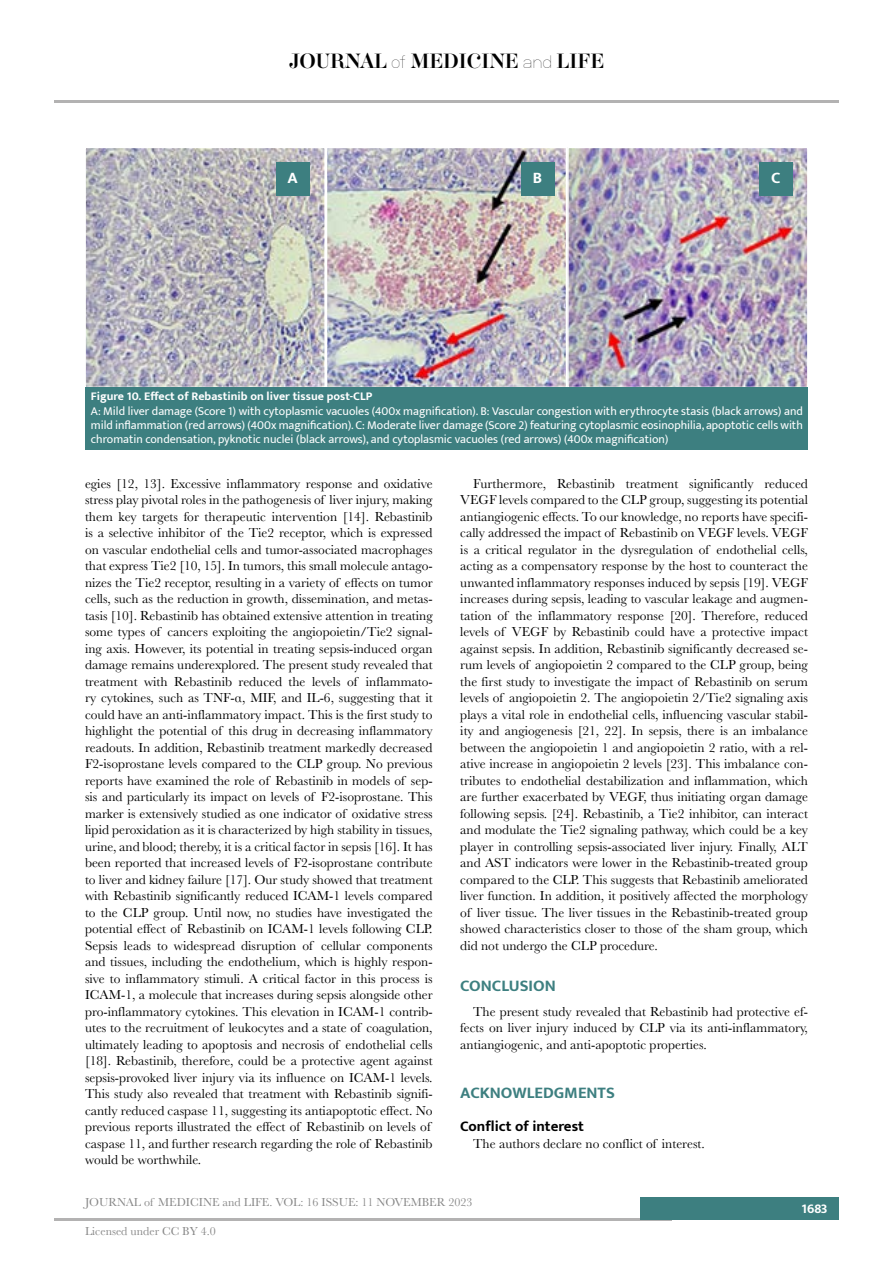
<style>
.page{position:relative;width:893px;height:1263px;background:#fff}
.page>*{position:absolute;margin:0;border:0;box-sizing:border-box;transform-origin:0 0}
.t1{font:18px "Aker Brygge Display";color:#000}
.t2{font:700 16.5px "Mukta";color:#3d7f80}
.t3{font:700 16.35px "Mukta";color:#fff}
.t4{font:700 15px "Mukta";color:#000}
.t5{font:13.5px/16.5px "Baskerville";color:#000;text-align:justify}
.t6{font:700 13.5px "Mukta";color:#fff}
.t7{font:12px/14.4px "Mukta";color:#fff;text-align:justify}
.t8{font:12px "Baskerville";color:#878787}
.t9{font:700 12px "Mukta";color:#fff}
.s1{font-family:"Neubau Grotesk Lei"}
</style>
<div class="page">
<hr style="left:54px;top:100px;width:785px;height:2px;background:#b3b2b2">
<hr style="left:54px;top:1218px;width:618px;height:2px;background:#b3b2b2">
<div style="left:641px;top:1198px;width:198px;height:22px;background:#3d7f80"></div>
<img style="left:87px;top:150px;width:236px;height:235px">
<div style="left:84px;top:147px;width:242px;height:241px;border:2px solid #fff"></div>
<img style="left:329px;top:150px;width:235px;height:235px">
<div style="left:326px;top:147px;width:241px;height:241px;border:2px solid #fff"></div>
<img style="left:570px;top:150px;width:236px;height:235px">
<div style="left:567px;top:147px;width:242px;height:241px;border:2px solid #fff"></div>
<div style="left:86px;top:387px;width:722px;height:62px;background:#3d7f80"></div>
<div style="left:276px;top:162px;width:34px;height:33px;background:#3d7f80"></div>
<div style="left:521px;top:162px;width:33px;height:33px;background:#3d7f80"></div>
<div style="left:759px;top:162px;width:34px;height:33px;background:#3d7f80"></div>
<h1 class="t1" style="left:289px;top:49px;width:317px">JOURNAL <span class="s1">of</span> MEDICINE <span class="s1">and</span> LIFE</h1>
<p class="t3" style="left:287px;top:168px;width:12px">A</p>
<p class="t3" style="left:533px;top:168px;width:11px">B</p>
<p class="t3" style="left:771px;top:168px;width:11px">C</p>
<p class="t9" style="left:91px;top:389px;width:283px">Figure 10. Effect of Rebastinib on liver tissue post-CLP</p>
<p class="t7" style="left:91px;top:403px;width:713px">A: Mild liver damage (Score 1) with cytoplasmic vacuoles (400x magnification). B: Vascular congestion with erythrocyte stasis (black arrows) and mild inflammation (red arrows) (400x magnification). C: Moderate liver damage (Score 2) featuring cytoplasmic eosinophilia, apoptotic cells with chromatin condensation, pyknotic nuclei (black arrows), and cytoplasmic vacuoles (red arrows) (400x magnification)</p>
<p class="t5" style="left:85px;top:475px;width:349px;text-align:left">egies [12, 13]. Excessive inflammatory response and oxidative stress play pivotal roles in the pathogenesis of liver injury, making them key targets for therapeutic intervention [14]. Rebastinib is a selective inhibitor of the Tie2 receptor, which is expressed on vascular endothelial cells and tumor-associated macrophages that express Tie2 [10, 15]. In tumors, this small molecule antago&shy;nizes the Tie2 receptor, resulting in a variety of effects on tumor cells, such as the reduction in growth, dissemination, and metas&shy;tasis [10]. Rebastinib has obtained extensive attention in treating some types of cancers exploiting the angiopoietin/Tie2 signal&shy;ing axis. However, its potential in treating sepsis-induced organ damage remains underexplored. The present study revealed that treatment with Rebastinib reduced the levels of inflammato&shy;ry cytokines, such as TNF-α, MIF, and IL-6, suggesting that it could have an anti-inflammatory impact. This is the first study to highlight the potential of this drug in decreasing inflammatory readouts. In addition, Rebastinib treatment markedly decreased F2-isoprostane levels compared to the CLP group. No previous reports have examined the role of Rebastinib in models of sep&shy;sis and particularly its impact on levels of F2-isoprostane. This marker is extensively studied as one indicator of oxidative stress lipid peroxidation as it is characterized by high stability in tissues, urine, and blood; thereby, it is a critical factor in sepsis [16]. It has been reported that increased levels of F2-isoprostane contribute to liver and kidney failure [17]. Our study showed that treatment with Rebastinib significantly reduced ICAM-1 levels compared to the CLP group. Until now, no studies have investigated the potential effect of Rebastinib on ICAM-1 levels following CLP.<br>Sepsis leads to widespread disruption of cellular components and tissues, including the endothelium, which is highly respon&shy;sive to inflammatory stimuli. A critical factor in this process is ICAM-1, a molecule that increases during sepsis alongside other pro-inflammatory cytokines. This elevation in ICAM-1 contrib&shy;utes to the recruitment of leukocytes and a state of coagulation, ultimately leading to apoptosis and necrosis of endothelial cells [18]. Rebastinib, therefore, could be a protective agent against sepsis-provoked liver injury via its influence on ICAM-1 levels.<br>This study also revealed that treatment with Rebastinib signifi&shy;cantly reduced caspase 11, suggesting its antiapoptotic effect. No previous reports illustrated the effect of Rebastinib on levels of caspase 11, and further research regarding the role of Rebastinib would be worthwhile.</p>
<p class="t5" style="left:460px;top:475px;width:349px;text-indent:13px">Furthermore, Rebastinib treatment significantly reduced VEGF levels compared to the CLP group, suggesting its potential antiangiogenic effects. To our knowledge, no reports have specifi&shy;cally addressed the impact of Rebastinib on VEGF levels. VEGF is a critical regulator in the dysregulation of endothelial cells, acting as a compensatory response by the host to counteract the unwanted inflammatory responses induced by sepsis [19]. VEGF increases during sepsis, leading to vascular leakage and augmen&shy;tation of the inflammatory response [20]. Therefore, reduced levels of VEGF by Rebastinib could have a protective impact against sepsis. In addition, Rebastinib significantly decreased se&shy;rum levels of angiopoietin 2 compared to the CLP group, being the first study to investigate the impact of Rebastinib on serum levels of angiopoietin 2. The angiopoietin 2/Tie2 signaling axis plays a vital role in endothelial cells, influencing vascular stabil&shy;ity and angiogenesis [21, 22]. In sepsis, there is an imbalance between the angiopoietin 1 and angiopoietin 2 ratio, with a rel&shy;ative increase in angiopoietin 2 levels [23]. This imbalance con&shy;tributes to endothelial destabilization and inflammation, which are further exacerbated by VEGF, thus initiating organ damage following sepsis. [24]. Rebastinib, a Tie2 inhibitor, can interact and modulate the Tie2 signaling pathway, which could be a key player in controlling sepsis-associated liver injury. Finally, ALT and AST indicators were lower in the Rebastinib-treated group compared to the CLP. This suggests that Rebastinib ameliorated liver function. In addition, it positively affected the morphology of liver tissue. The liver tissues in the Rebastinib-treated group showed characteristics closer to those of the sham group, which did not undergo the CLP procedure.</p>
<p class="t2" style="left:460px;top:975px;width:97px">CONCLUSION</p>
<p class="t5" style="left:460px;top:1003px;width:349px;text-indent:13px">The present study revealed that Rebastinib had protective ef&shy;fects on liver injury induced by CLP via its anti-inflammatory, antiangiogenic, and anti-apoptotic properties.</p>
<p class="t2" style="left:460px;top:1083px;width:156px">ACKNOWLEDGMENTS</p>
<p class="t4" style="left:460px;top:1117px;width:125px">Conflict of interest</p>
<p class="t5" style="left:473px;top:1135px;width:233px">The authors declare no conflict of interest.</p>
<p class="t8" style="left:85px;top:1195px;width:389px">JOURNAL of MEDICINE and LIFE. VOL: 16 ISSUE: 11 NOVEMBER 2023</p>
<p class="t8" style="left:85px;top:1223px;width:132px">Licensed under CC BY 4.0</p>
<p class="t6" style="left:801px;top:1200px;width:28px">1683</p>
</div>
